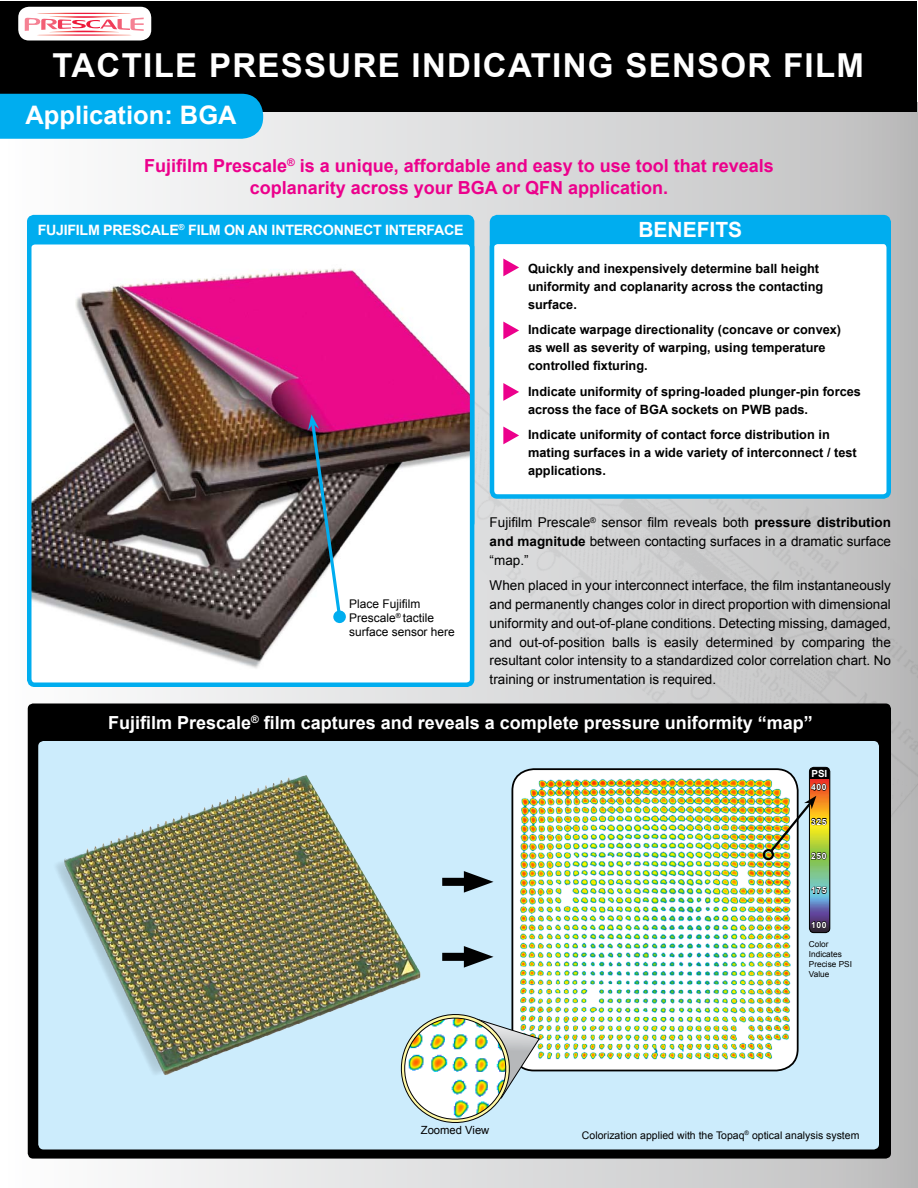
<style>
.page{position:relative;width:918px;height:1188px;background:#fff}
.page>*{position:absolute;margin:0;border:0;box-sizing:border-box;transform-origin:0 0}
.t1{font:700 33px "Arial";letter-spacing:.04em;color:#fff}
.t2{font:700 25.5px "Arial";color:#fff}
.t3{font:700 21px "Arial";color:#fff}
.t4{font:700 18px/22.5px "Arial";color:#ec008c;text-align:center}
.t5{font:700 18px "Arial";color:#fff}
.t6{font:700 14.25px "Arial";letter-spacing:-.02em;color:#fff}
.t7{font:13.5px/18.8px "Arial";color:#000;text-align:justify}
.t8{font:700 12.75px/18px "Arial";color:#000}
.t9{font:12px/13.8px "Arial";color:#000}
.t10{font:11.25px "Arial";color:#000}
.t11{font:10.5px "Arial";color:#000}
.t12{font:700 9.9px "Arial";color:#fff}
.t13{font:700 8.55px "Arial";letter-spacing:.05em;color:#fff}
.t14{font:8.25px/9.9px "Arial";color:#000}
.s1{font-weight:700}
</style>
<div class="page">
<div style="left:0;top:102px;width:918px;height:1086px;background:linear-gradient(to right,#fff,#bdbdbe)"></div>
<div style="left:28px;top:704px;width:863px;height:455px;background:#000;border-radius:5px"></div>
<div style="left:38px;top:741px;width:841px;height:408px;background:#ccecfc;border-radius:5px"></div>
<img style="left:512px;top:769px;width:286px;height:302px;border-radius:22px">
<div style="left:511px;top:768px;width:288px;height:303px;border:2px solid #000;border-radius:22px"></div>
<div style="left:809px;top:767px;width:21px;height:166px;background:#000;border-radius:4px"></div>
<img style="left:811px;top:779px;width:19px;height:154px">
<div style="left:809px;top:767px;width:21px;height:166px;border:1px solid #000;border-radius:4px"></div>
<svg style="left:811px;top:886px;width:16px;height:8px"></svg>
<svg style="left:811px;top:920px;width:16px;height:9px"></svg>
<img style="left:768px;top:783px;width:59px;height:77px">
<div style="left:763px;top:849px;width:11px;height:11px;border:2px solid #010101;border-radius:50%"></div>
<img style="left:402px;top:1009px;width:138px;height:114px">
<img style="left:56px;top:775px;width:373px;height:307px">
<div style="left:442px;top:953px;width:34px;height:8px;background:#010101"></div>
<svg style="left:464px;top:946px;width:30px;height:22px"></svg>
<div style="left:442px;top:878px;width:34px;height:8px;background:#010101"></div>
<svg style="left:464px;top:871px;width:30px;height:22px"></svg>
<div style="left:28px;top:216px;width:445px;height:312px;background:#00adef;border-radius:5px"></div>
<img style="left:32px;top:245px;width:437px;height:429px">
<div style="left:27px;top:240px;width:447px;height:447px;border:4px solid #00adef;border-radius:5px"></div>
<div style="left:492px;top:217px;width:397px;height:134px;background:#00adef;border-radius:5px"></div>
<div style="left:490px;top:215px;width:401px;height:138px;border:4px solid #00adef;border-radius:5px"></div>
<div style="left:492px;top:242px;width:397px;height:254px;background:#fff;border-radius:5px"></div>
<div style="left:490px;top:240px;width:401px;height:259px;border:4px solid #00adef;border-radius:5px"></div>
<img style="left:308px;top:414px;width:35px;height:206px">
<div style="left:333px;top:610px;width:13px;height:13px;background:#00adef;border-radius:50%"></div>
<svg style="left:503px;top:259px;width:16px;height:17px"></svg>
<svg style="left:503px;top:322px;width:16px;height:17px"></svg>
<svg style="left:503px;top:383px;width:16px;height:18px"></svg>
<svg style="left:503px;top:427px;width:16px;height:17px"></svg>
<div style="left:1px;top:1px;width:916px;height:111px;background:#000"></div>
<div style="left:0;top:94px;width:263px;height:45px;background:#00adef"></div>
<div style="left:18px;top:7px;width:133px;height:33px;background:#fff;border-radius:11px"></div>
<svg style="left:37px;top:13px;width:95px;height:1px"></svg>
<svg style="left:25px;top:16px;width:119px;height:16px"></svg>
<svg style="left:37px;top:34px;width:95px;height:2px"></svg>
<h1 class="t1" style="left:52px;top:44px;width:24px">TACT</h1>
<h1 class="t1" style="left:143px;top:44px;width:209px">ILE PRESSURE</h1>
<h1 class="t1" style="left:412px;top:44px;width:95px">INDICAT</h1>
<h1 class="t1" style="left:552px;top:44px;width:286px">ING SENSOR FILM</h1>
<h2 class="t2" style="left:26px;top:99px;width:212px">Application: BGA</h2>
<h3 class="t4" style="left:144px;top:155px;width:631px">Fujifilm Prescale<sup>®</sup> is a unique, affordable and easy to use tool that reveals coplanarity across your BGA or QFN application.</h3>
<p class="t6" style="left:38px;top:221px;width:427px">Fujifi lm prescale<sup>®</sup> fi lm on aN interconnect interface</p>
<h3 class="t3" style="left:638px;top:216px;width:103px">Benefits</h3>
<p class="t8" style="left:528px;top:260px;width:297px">Quickly and inexpensively determine ball height uniformity and coplanarity across the contacting surface.</p>
<p class="t8" style="left:528px;top:321px;width:315px">Indicate warpage directionality (concave or convex) as well as severity of warping, using temperature controlled fixturing.</p>
<p class="t8" style="left:528px;top:383px;width:334px">Indicate uniformity of spring-loaded plunger-pin forces across the face of BGA sockets on PWB pads.</p>
<p class="t8" style="left:528px;top:426px;width:330px">Indicate uniformity of contact force distribution in mating surfaces in a wide variety of interconnect / test applications.</p>
<p class="t9" style="left:349px;top:597px;width:107px">Place Fujifilm<br>Prescale<sup>®</sup> tactile surface sensor here</p>
<p class="t7" style="left:490px;top:513px;width:403px">Fujifilm Prescale<sup>®</sup> sensor film reveals both <span class="s1">pressure distribution and magnitude</span> between contacting surfaces in a dramatic surface “map.”</p>
<p class="t7" style="left:490px;top:576px;width:403px">When placed in your interconnect interface, the film instantaneously and permanently changes color in direct proportion with dimensional uniformity and out-of-plane conditions. Detecting missing, damaged, and out-of-position balls is easily determined by comparing the resultant color intensity to a standardized color correlation chart. No training or instrumentation is required.</p>
<h3 class="t5" style="left:108px;top:711px;width:706px">Fujifilm Prescale<sup>®</sup> film captures and reveals a complete pressure uniformity “map”</h3>
<p class="t12" style="left:811px;top:767px;width:17px">PSI</p>
<p class="t13" style="left:811px;top:782px;width:17px">400</p>
<p class="t13" style="left:811px;top:816px;width:17px">325</p>
<p class="t13" style="left:811px;top:850px;width:17px">250</p>
<p class="t13" style="left:811px;top:885px;width:17px">175</p>
<p class="t13" style="left:811px;top:919px;width:17px">100</p>
<p class="t10" style="left:421px;top:1122px;width:70px">Zoomed View</p>
<p class="t14" style="left:809px;top:939px;width:45px">Color<br>Indicates<br>Precise PSI<br>Value</p>
<p class="t11" style="left:582px;top:1128px;width:279px">Colorization applied with the Topaq<sup>®</sup> optical analysis system</p>
</div>
